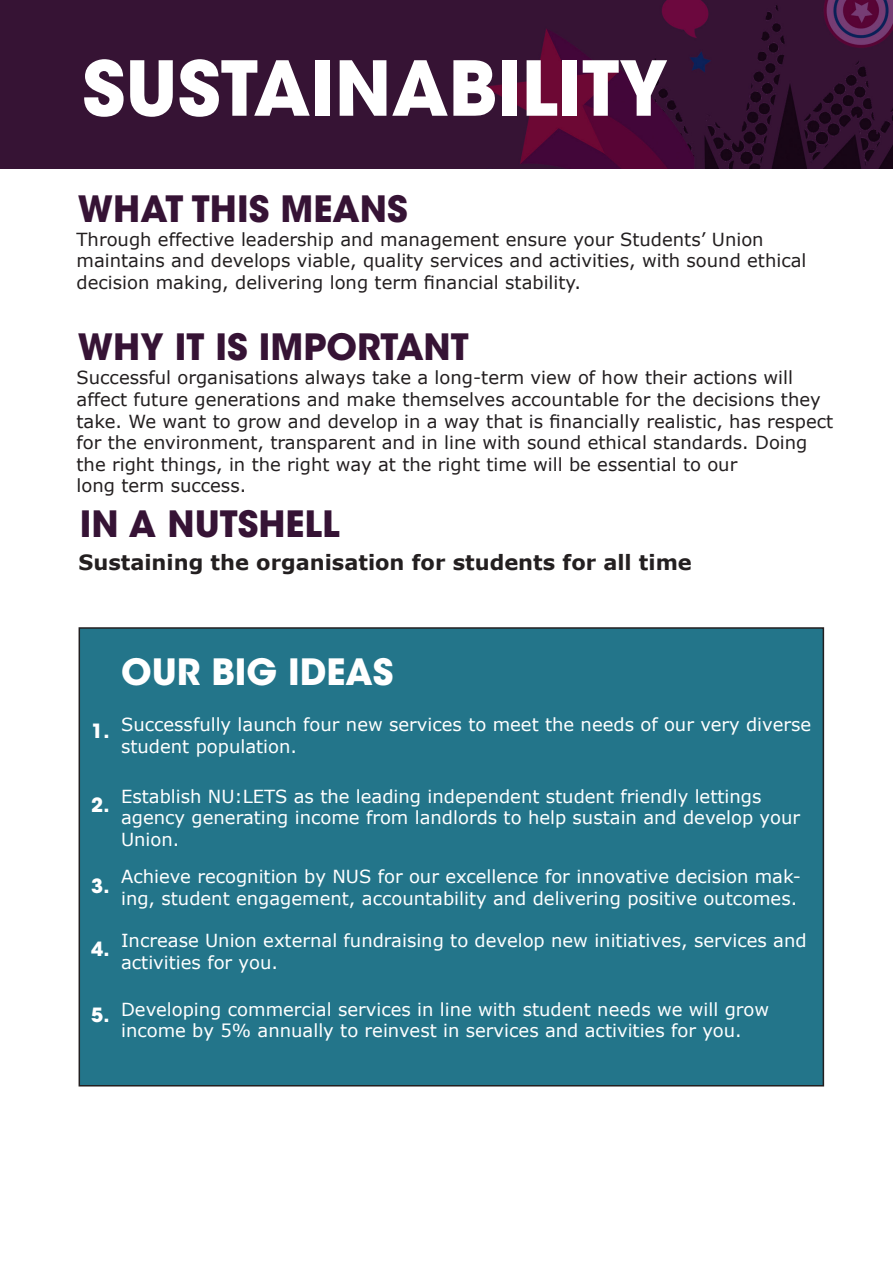
<style>
.page{position:relative;width:893px;height:1263px;background:#fff}
.page>*{position:absolute;margin:0;border:0;box-sizing:border-box;transform-origin:0 0}
.t1{font:700 75px "ITC Avant Garde Std";color:#fff}
.t2{font:700 36px "ITC Avant Garde Std";color:#361335}
.t3{font:700 36px "ITC Avant Garde Std";color:#fff}
.t4{font:700 21px "Verdana";color:#231f20}
.t5{font:700 19.5px "ITC Avant Garde Std";color:#fff}
.t6{font:18px/21.6px "Verdana";color:#fff}
.t7{font:18px/21.6px "Verdana";color:#231f20}
</style>
<div class="page">
<img style="left:0;top:0;width:893px;height:168px">
<div style="left:79px;top:628px;width:744px;height:458px;background:#23758a"></div>
<div style="left:79px;top:627px;width:745px;height:459px;border:2px solid #231f20"></div>
<p class="t1" style="left:82px;top:39px;width:587px">SUSTAINABILITY</p>
<p class="t2" style="left:78px;top:186px;width:331px">WHAT THIS MEANS</p>
<p class="t7" style="left:77px;top:228px;width:689px">Through effective leadership and management ensure your Students’ Union</p>
<p class="t7" style="left:77px;top:250px;width:731px">maintains and develops viable, quality services and activities, with sound ethical decision making, delivering long term financial stability.</p>
<p class="t2" style="left:78px;top:324px;width:392px">WHY IT IS IMPORTANT</p>
<p class="t7" style="left:77px;top:367px;width:718px">Successful organisations always take a long-term view of how their actions will</p>
<p class="t7" style="left:77px;top:388px;width:758px">affect future generations and make themselves accountable for the decisions they take. We want to grow and develop in a way that is financially realistic, has respect for the environment, transparent and in line with sound ethical standards. Doing the right things, in the right way at the right time will be essential to our</p>
<p class="t7" style="left:77px;top:475px;width:171px">long term success.</p>
<p class="t2" style="left:80px;top:500px;width:261px">IN A NUTSHELL</p>
<p class="t4" style="left:79px;top:547px;width:615px">Sustaining the organisation for students for all time</p>
<p class="t5" style="left:91px;top:718px;width:20px">1.</p>
<p class="t5" style="left:91px;top:792px;width:20px">2.</p>
<p class="t5" style="left:91px;top:873px;width:20px">3.</p>
<p class="t5" style="left:91px;top:936px;width:20px">4.</p>
<p class="t5" style="left:91px;top:1002px;width:20px">5.</p>
<p class="t3" style="left:121px;top:648px;width:274px">OUR BIG IDEAS</p>
<p class="t6" style="left:121px;top:713px;width:692px">Successfully launch four new services to meet the needs of our very diverse student population.</p>
<p class="t6" style="left:121px;top:785px;width:680px">Establish NU:LETS as the leading independent student friendly lettings agency generating income from landlords to help sustain and develop your<br>Union.</p>
<p class="t6" style="left:121px;top:866px;width:681px">Achieve recognition by NUS for our excellence for innovative decision mak&shy;ing, student engagement, accountability and delivering positive outcomes.</p>
<p class="t6" style="left:121px;top:930px;width:687px">Increase Union external fundraising to develop new initiatives, services and activities for you.</p>
<p class="t6" style="left:121px;top:998px;width:650px">Developing commercial services in line with student needs we will grow</p>
<p class="t6" style="left:121px;top:1020px;width:622px">income by 5% annually to reinvest in services and activities for you.</p>
</div>
